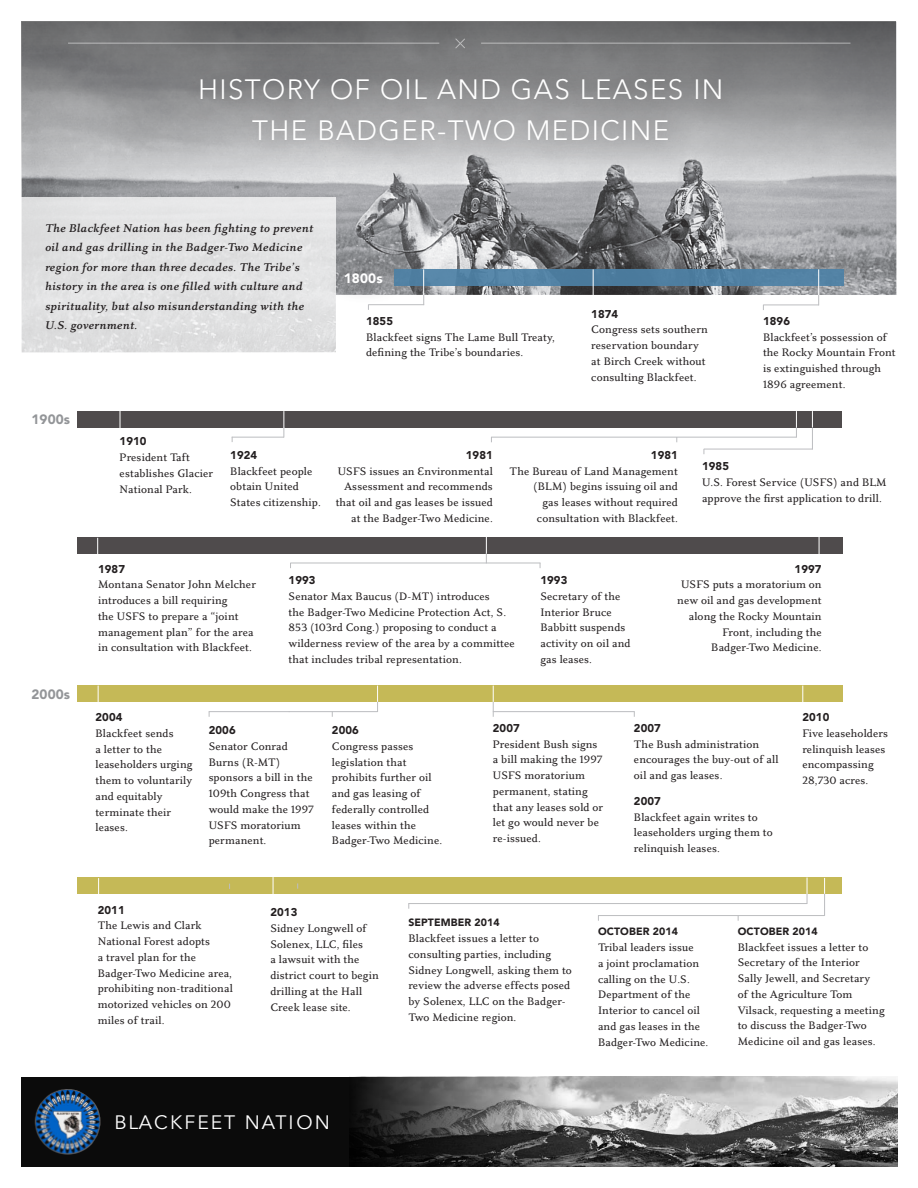
<style>
.page{position:relative;width:918px;height:1188px;background:#fff}
.page>*{position:absolute;margin:0;border:0;box-sizing:border-box;transform-origin:0 0}
.t1{font:300 27.75px/40.5px "Avenir LT Std";letter-spacing:.05em;color:#fff;text-align:center}
.t2{font:19.5px "Avenir";letter-spacing:.1em;color:#fff}
.body{font:900 13.5px "Avenir LT Std";letter-spacing:.01em;color:#939598}
.body-2{font:900 13.5px "Avenir LT Std";letter-spacing:.01em;color:#fff}
.Body_Large{font:italic 700 11.7px/19.5px "Eplica";letter-spacing:.01em;color:#231f20}
.description_style{font:500 11.25px/15.8px "Eplica";letter-spacing:.01em;color:#231f20}
.year_style{font:900 11.25px "Avenir LT Std";letter-spacing:.01em;color:#231f20}
.description_style-2{font:900 10.5px "Avenir LT Std";letter-spacing:.01em;color:#231f20}
.year_style-2{font:900 10.5px "Avenir LT Std";letter-spacing:.01em;color:#231f20}
.s1{font-family:"Avenir LT Std";font-weight:900}
</style>
<div class="page">
<img style="left:22px;top:187px;width:874px;height:119px">
<svg style="left:22px;top:22px;width:874px;height:165px;background:#929395"></svg>
<svg style="left:455px;top:38px;width:11px;height:11px"></svg>
<hr style="left:481px;top:43px;width:369px;height:1px;background:#fff">
<hr style="left:68px;top:43px;width:371px;height:1px;background:#fff">
<div style="left:77px;top:411px;width:765px;height:16px;background:#4f4b4c"></div>
<div style="left:77px;top:537px;width:765px;height:16px;background:#4f4b4c"></div>
<div style="left:77px;top:686px;width:765px;height:16px;background:#c5b957"></div>
<svg style="left:819px;top:537px;width:1px;height:17px"></svg>
<svg style="left:98px;top:686px;width:1px;height:16px"></svg>
<hr style="left:209px;top:711px;width:81px;height:1px;background:#bcbdc0">
<svg style="left:377px;top:686px;width:1px;height:25px"></svg>
<hr style="left:289px;top:711px;width:89px;height:1px;background:#bcbdc0">
<div style="left:77px;top:878px;width:765px;height:16px;background:#c5b957"></div>
<hr style="left:493px;top:711px;width:142px;height:1px;background:#bcbdc0">
<svg style="left:493px;top:686px;width:1px;height:31px"></svg>
<svg style="left:98px;top:878px;width:1px;height:16px"></svg>
<svg style="left:273px;top:877px;width:1px;height:17px"></svg>
<div style="left:171px;top:50px;width:579px;height:120px;background:#231f20;opacity:.75"></div>
<svg style="left:120px;top:411px;width:1px;height:17px"></svg>
<img style="left:566px;top:1077px;width:332px;height:89px">
<div style="left:22px;top:1077px;width:327px;height:89px;background:#0b0b0b"></div>
<img style="left:34px;top:1089px;width:67px;height:66px">
<svg style="left:349px;top:1077px;width:217px;height:89px;background:#4c4c4c"></svg>
<hr style="left:291px;top:563px;width:249px;height:1px;background:#bcbdc0">
<svg style="left:486px;top:537px;width:1px;height:26px"></svg>
<svg style="left:97px;top:538px;width:1px;height:16px"></svg>
<div style="left:21px;top:198px;width:315px;height:155px;background:#e1e2e3"></div>
<hr style="left:491px;top:437px;width:306px;height:1px;background:#bcbdc0">
<svg style="left:796px;top:411px;width:1px;height:27px"></svg>
<hr style="left:704px;top:449px;width:109px;height:1px;background:#bcbdc0">
<svg style="left:812px;top:411px;width:1px;height:38px"></svg>
<svg style="left:802px;top:686px;width:1px;height:16px"></svg>
<svg style="left:824px;top:878px;width:1px;height:37px"></svg>
<hr style="left:598px;top:915px;width:227px;height:1px;background:#bcbdc0">
<svg style="left:807px;top:878px;width:1px;height:26px"></svg>
<hr style="left:408px;top:903px;width:399px;height:1px;background:#bcbdc0">
<div style="left:394px;top:269px;width:450px;height:17px;background:#4d81a6"></div>
<div style="left:325px;top:251px;width:78px;height:54px;background:#231f20;opacity:.75"></div>
<hr style="left:423px;top:269px;width:1px;height:65px;background:#fff">
<hr style="left:593px;top:269px;width:1px;height:65px;background:#fff">
<hr style="left:818px;top:269px;width:1px;height:42px;background:#fff">
<hr style="left:368px;top:304px;width:56px;height:1px;background:#bcbdc0">
<hr style="left:763px;top:305px;width:56px;height:1px;background:#bcbdc0">
<hr style="left:232px;top:437px;width:52px;height:1px;background:#bcbdc0">
<svg style="left:284px;top:411px;width:1px;height:27px"></svg>
<p class="t1" style="left:198px;top:70px;width:527px">HISTORY OF OIL AND GAS LEASES IN<br>THE BADGER-TWO MEDICINE</p>
<p class="Body_Large" style="left:45px;top:219px;width:270px">The Blackfeet Nation has been fighting to prevent oil and gas drilling in the Badger-Two Medicine region for more than three decades. The Tribe’s history in the area is one filled with culture and spirituality, but also misunderstanding with the U.S. government.</p>
<p class="body" style="left:31px;top:411px;width:40px">1900s</p>
<p class="body-2" style="left:344px;top:270px;width:40px">1800s</p>
<p class="year_style" style="left:366px;top:314px;width:28px">1855</p>
<p class="description_style" style="left:366px;top:329px;width:190px">Blackfeet signs The Lame Bull Treaty, defining the Tribe’s boundaries.</p>
<p class="year_style" style="left:591px;top:307px;width:28px">1874</p>
<p class="description_style" style="left:591px;top:322px;width:118px">Congress sets southern reservation boundary at Birch Creek without consulting Blackfeet.</p>
<p class="year_style" style="left:763px;top:314px;width:28px">1896</p>
<p class="description_style" style="left:763px;top:329px;width:134px">Blackfeet’s possession of the Rocky Mountain Front is extinguished through<br>1896 agreement.</p>
<p class="year_style" style="left:120px;top:435px;width:28px">1910</p>
<p class="description_style" style="left:120px;top:450px;width:95px">President Taft establishes Glacier<br>National Park.</p>
<p class="year_style" style="left:230px;top:448px;width:28px">1924</p>
<p class="description_style" style="left:230px;top:463px;width:92px">Blackfeet people obtain United<br>States citizenship.</p>
<p class="year_style" style="left:466px;top:448px;width:28px">1981</p>
<p class="description_style" style="left:336px;top:463px;width:159px;text-align:right">USFS issues an Environmental<br>Assessment and recommends that oil and gas leases be issued at the Badger-Two Medicine.</p>
<p class="year_style" style="left:651px;top:448px;width:28px">1981</p>
<p class="description_style" style="left:510px;top:463px;width:170px;text-align:right">The Bureau of Land Management (BLM) begins issuing oil and<br>gas leases without required consultation with Blackfeet.</p>
<p class="year_style" style="left:702px;top:459px;width:28px">1985</p>
<p class="description_style" style="left:702px;top:475px;width:186px">U.S. Forest Service (USFS) and BLM approve the first application to drill.</p>
<p class="body" style="left:31px;top:686px;width:40px">2000s</p>
<p class="year_style" style="left:98px;top:562px;width:28px">1987</p>
<p class="description_style" style="left:98px;top:577px;width:159px">Montana Senator John Melcher introduces a bill requiring<br>the USFS to prepare a “joint management plan” for the area in consultation with Blackfeet.</p>
<p class="year_style" style="left:289px;top:573px;width:28px">1993</p>
<p class="description_style" style="left:289px;top:588px;width:228px">Senator Max Baucus (D-MT) introduces<br>the Badger-Two Medicine Protection Act, S.<br>853 (103rd Cong.) proposing to conduct a wilderness review of the area by a committee that includes tribal representation.</p>
<p class="description_style" style="left:540px;top:573px;width:92px"><span class="s1">1993<br></span>Secretary of the<br>Interior Bruce<br>Babbitt suspends activity on oil and gas leases.</p>
<p class="year_style" style="left:795px;top:562px;width:28px">1997</p>
<p class="description_style" style="left:677px;top:577px;width:146px;text-align:right">USFS puts a moratorium on new oil and gas development along the Rocky Mountain<br>Front, including the<br>Badger-Two Medicine.</p>
<p class="year_style" style="left:95px;top:710px;width:28px">2004</p>
<p class="description_style" style="left:95px;top:726px;width:98px">Blackfeet sends<br>a letter to the leaseholders urging them to voluntarily and equitably terminate their leases.</p>
<p class="year_style" style="left:209px;top:723px;width:28px">2006</p>
<p class="description_style" style="left:209px;top:739px;width:107px">Senator Conrad<br>Burns (R-MT) sponsors a bill in the<br>109th Congress that would make the 1997<br>USFS moratorium permanent.</p>
<p class="year_style" style="left:332px;top:723px;width:28px">2006</p>
<p class="description_style" style="left:332px;top:739px;width:112px">Congress passes legislation that prohibits further oil and gas leasing of federally controlled leases within the<br>Badger-Two Medicine.</p>
<p class="year_style" style="left:493px;top:721px;width:28px">2007</p>
<p class="description_style" style="left:493px;top:736px;width:112px">President Bush signs a bill making the 1997<br>USFS moratorium permanent, stating that any leases sold or let go would never be re-issued.</p>
<p class="year_style" style="left:634px;top:721px;width:28px">2007</p>
<p class="description_style" style="left:634px;top:736px;width:146px">The Bush administration encourages the buy-out of all oil and gas leases.</p>
<p class="year_style" style="left:634px;top:794px;width:28px">2007</p>
<p class="description_style" style="left:634px;top:809px;width:140px">Blackfeet again writes to leaseholders urging them to relinquish leases.</p>
<p class="year_style" style="left:802px;top:710px;width:28px">2010</p>
<p class="description_style" style="left:802px;top:726px;width:87px">Five leaseholders relinquish leases encompassing<br>28,730 acres.</p>
<p class="year_style" style="left:98px;top:903px;width:28px">2011</p>
<p class="description_style" style="left:98px;top:918px;width:137px">The Lewis and Clark<br>National Forest adopts<br>a travel plan for the<br>Badger-Two Medicine area, prohibiting non-traditional motorized vehicles on 200 miles of trail.</p>
<p class="year_style" style="left:270px;top:905px;width:28px">2013</p>
<p class="description_style" style="left:270px;top:921px;width:110px">Sidney Longwell of<br>Solenex, LLC, files<br>a lawsuit with the district court to begin drilling at the Hall<br>Creek lease site.</p>
<p class="year_style-2" style="left:408px;top:916px;width:93px">SEPTEMBER 2014</p>
<p class="description_style" style="left:408px;top:931px;width:165px">Blackfeet issues a letter to consulting parties, including<br>Sidney Longwell, asking them to review the adverse effects posed by Solenex, LLC on the Badger-<br>Two Medicine region.</p>
<p class="description_style-2" style="left:598px;top:925px;width:82px">OCTOBER 2014</p>
<p class="description_style" style="left:598px;top:940px;width:112px">Tribal leaders issue<br>a joint proclamation calling on the U.S.<br>Department of the<br>Interior to cancel oil and gas leases in the<br>Badger-Two Medicine.</p>
<p class="description_style-2" style="left:738px;top:925px;width:82px">OCTOBER 2014</p>
<p class="description_style" style="left:738px;top:939px;width:148px">Blackfeet issues a letter to<br>Secretary of the Interior<br>Sally Jewell, and Secretary<br>of the Agriculture Tom<br>Vilsack, requesting a meeting to discuss the Badger-Two<br>Medicine oil and gas leases.</p>
<p class="t2" style="left:114px;top:1111px;width:217px">BLACKFEET NATION</p>
</div>
